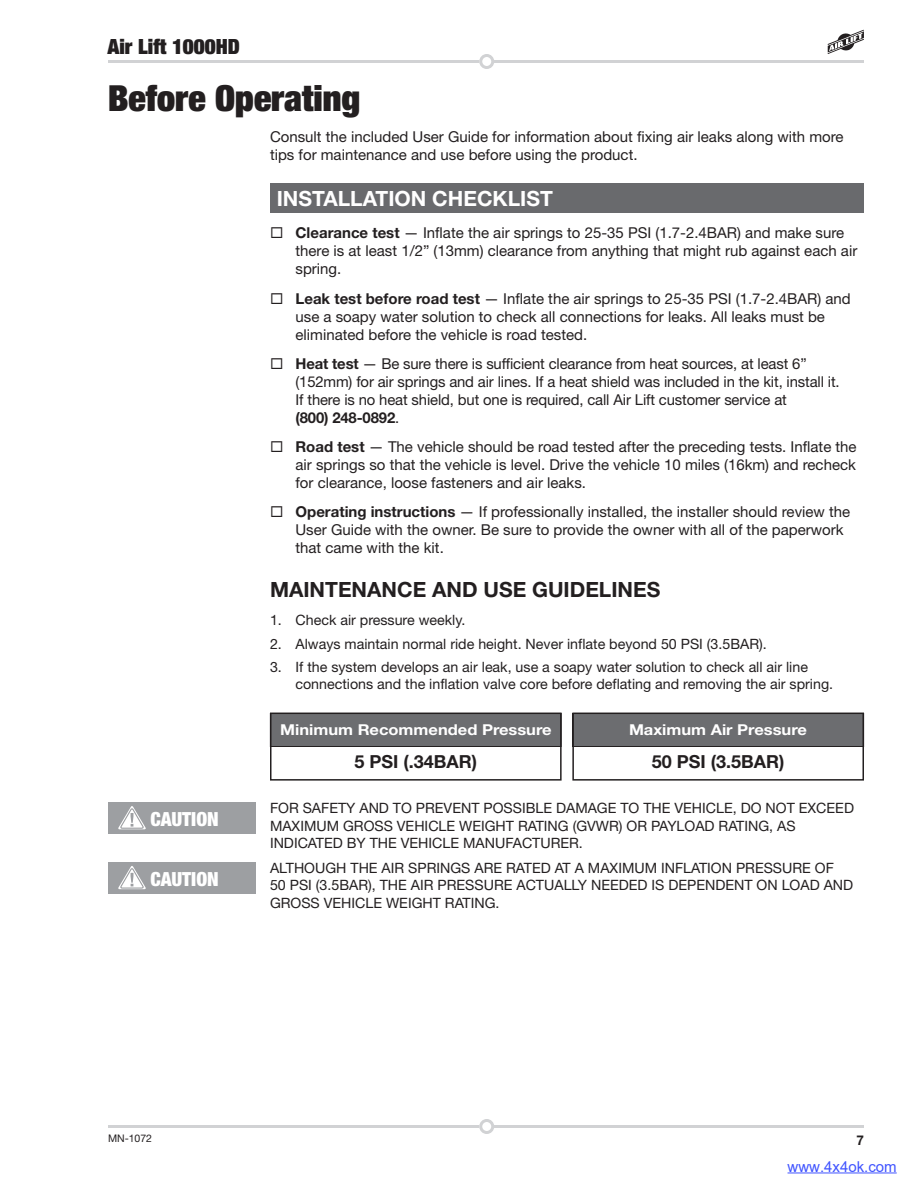
<style>
.page{position:relative;width:918px;height:1188px;background:#fff}
.page>*{position:absolute;margin:0;border:0;box-sizing:border-box;transform-origin:0 0}
.t1{font:900 expanded 36px "Helvetica Neue";color:#231f20}
.t2{font:700 21px "Helvetica Neue";color:#231f20}
.t3{font:700 21px "Helvetica Neue";color:#fff}
.t4{font:900 expanded 21px "Helvetica Neue";color:#231f20}
.t5{font:900 condensed 19.5px "Helvetica Neue";color:#fff}
.t6{font:700 18px "Helvetica Neue";color:#231f20}
.t7{font:15px/18px "Helvetica Neue";color:#231f20}
.t8{font:700 15px "Helvetica Neue";color:#fff;scale:1.1 1}
.t9{font:15px "Arial";color:#4054ff}
.t10{font:14.25px/17.1px "Helvetica Neue";color:#231f20}
.t11{font:700 13.5px "Helvetica Neue";color:#231f20}
.t12{font:10.5px "Helvetica Neue";color:#231f20}
.s1{font-weight:700}
</style>
<div class="page">
<hr style="left:493px;top:1125px;width:371px;height:3px;background:#d1d2d4">
<div style="left:479px;top:1119px;width:15px;height:15px;border:3px solid #d1d2d4;border-radius:50%"></div>
<hr style="left:108px;top:1125px;width:371px;height:3px;background:#d1d2d4">
<hr style="left:493px;top:60px;width:371px;height:3px;background:#d1d2d4">
<div style="left:479px;top:54px;width:15px;height:15px;border:3px solid #d1d2d4;border-radius:50%"></div>
<hr style="left:108px;top:60px;width:371px;height:3px;background:#d1d2d4">
<svg style="left:827px;top:30px;width:37px;height:24px"></svg>
<div style="left:270px;top:183px;width:594px;height:30px;background:#696a6d"></div>
<div style="left:108px;top:802px;width:148px;height:31px;background:#9d9fa2"></div>
<svg style="left:118px;top:806px;width:28px;height:24px"></svg>
<div style="left:108px;top:862px;width:148px;height:31px;background:#9d9fa2"></div>
<svg style="left:118px;top:866px;width:28px;height:24px"></svg>
<div style="left:572px;top:713px;width:292px;height:33px;background:#6c6d70"></div>
<div style="left:572px;top:713px;width:292px;height:34px;border:1px solid #231f20"></div>
<div style="left:270px;top:713px;width:291px;height:33px;background:#6c6d70"></div>
<div style="left:270px;top:713px;width:292px;height:34px;border:1px solid #231f20"></div>
<div style="left:270px;top:713px;width:292px;height:68px;border:2px solid #231f20"></div>
<div style="left:572px;top:713px;width:292px;height:68px;border:2px solid #231f20"></div>
<hr style="left:788px;top:1173px;width:109px;height:1px;background:#4054ff">
<h2 class="t4" style="left:108px;top:33px;width:134px">Air Lift 1000HD</h2>
<h1 class="t1" style="left:108px;top:76px;width:254px">Before Operating</h1>
<p class="t7" style="left:270px;top:127px;width:575px">Consult the included User Guide for information about fixing air leaks along with more tips for maintenance and use before using the product.</p>
<h2 class="t3" style="left:277px;top:185px;width:278px">INSTALLATION CHECKLIST</h2>
<p class="t7" style="left:296px;top:224px;width:563px;text-indent:-26px">◻ <span class="s1">Clearance test</span> — Inflate the air springs to 25-35 PSI (1.7-2.4BAR) and make sure there is at least 1/2” (13mm) clearance from anything that might rub against each air spring.</p>
<p class="t7" style="left:296px;top:289px;width:557px;text-indent:-26px">◻ <span class="s1">Leak test before road test</span> — Inflate the air springs to 25-35 PSI (1.7-2.4BAR) and use a soapy water solution to check all connections for leaks. All leaks must be eliminated before the vehicle is road tested.</p>
<p class="t7" style="left:296px;top:354px;width:546px;text-indent:-26px">◻ <span class="s1">Heat test</span> — Be sure there is sufficient clearance from heat sources, at least 6” (152mm) for air springs and air lines. If a heat shield was included in the kit, install it.<br>If there is no heat shield, but one is required, call Air Lift customer service at<br><span class="s1">(800) 248-0892</span>.</p>
<p class="t7" style="left:296px;top:438px;width:563px;text-align:justify;text-indent:-26px">◻ <span class="s1">Road test</span> — The vehicle should be road tested after the preceding tests. Inflate the air springs so that the vehicle is level. Drive the vehicle 10 miles (16km) and recheck for clearance, loose fasteners and air leaks.</p>
<p class="t7" style="left:296px;top:503px;width:556px;text-indent:-26px">◻ <span class="s1">Operating instructions</span> — If professionally installed, the installer should review the<br>User Guide with the owner. Be sure to provide the owner with all of the paperwork that came with the kit.</p>
<h2 class="t2" style="left:270px;top:577px;width:392px">MAINTENANCE AND USE GUIDELINES</h2>
<p class="t10" style="left:270px;top:611px;width:197px">1. Check air pressure weekly.</p>
<p class="t10" style="left:270px;top:635px;width:498px">2. Always maintain normal ride height. Never inflate beyond 50 PSI (3.5BAR).</p>
<p class="t10" style="left:295px;top:659px;width:539px;text-indent:-25px">3. If the system develops an air leak, use a soapy water solution to check all air line connections and the inflation valve core before deflating and removing the air spring.</p>
<h3 class="t5" style="left:150px;top:807px;width:70px">CAUTION</h3>
<h3 class="t5" style="left:150px;top:867px;width:70px">CAUTION</h3>
<p class="t8" style="left:280px;top:720px;width:248px">Minimum Recommended Pressure</p>
<p class="t8" style="left:629px;top:720px;width:163px">Maximum Air Pressure</p>
<p class="t6" style="left:355px;top:750px;width:124px">5 PSI (.34BAR)</p>
<p class="t6" style="left:652px;top:750px;width:134px">50 PSI (3.5BAR)</p>
<p class="t10" style="left:270px;top:800px;width:586px">FOR SAFETY AND TO PREVENT POSSIBLE DAMAGE TO THE VEHICLE, DO NOT EXCEED<br>MAXIMUM GROSS VEHICLE WEIGHT RATING (GVWR) OR PAYLOAD RATING, AS<br>INDICATED BY THE VEHICLE MANUFACTURER.</p>
<p class="t10" style="left:270px;top:860px;width:585px">ALTHOUGH THE AIR SPRINGS ARE RATED AT A MAXIMUM INFLATION PRESSURE OF<br>50 PSI (3.5BAR), THE AIR PRESSURE ACTUALLY NEEDED IS DEPENDENT ON LOAD AND<br>GROSS VEHICLE WEIGHT RATING.</p>
<p class="t12" style="left:108px;top:1132px;width:46px">MN-1072</p>
<p class="t11" style="left:856px;top:1131px;width:9px">7</p>
<p class="t9" style="left:788px;top:1156px;width:111px">www.4x4ok.com</p>
</div>
